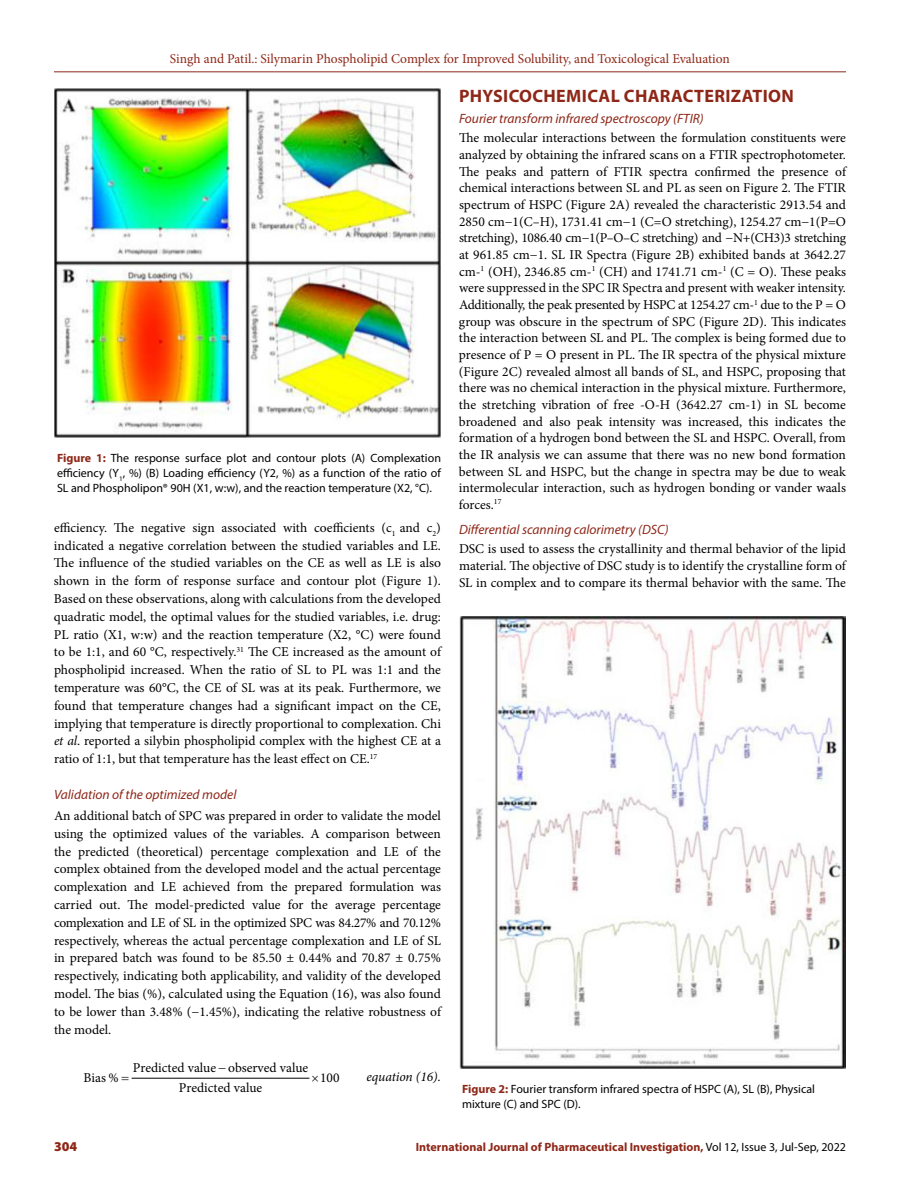
<style>
.page{position:relative;width:918px;height:1188px;background:#fff}
.page>*{position:absolute;margin:0;border:0;box-sizing:border-box;transform-origin:0 0}
.t1{font:700 18px "Myriad Pro";letter-spacing:.02em;color:#8e2718}
.t2{font:13.5px/17.9px "Minion Pro";color:#000;text-align:justify}
.t3{font:italic 13.5px "Myriad Pro";color:#8e2718}
.t4{font:13.5px "Minion Pro";letter-spacing:-.005em;color:#8e2718}
.t5{font:italic 13.5px "Minion Pro";letter-spacing:-.005em;color:#000}
.t6{font:900 13.5px "Myriad Pro";color:#8e2718}
.t7{font:12px/15px "Myriad Pro";color:#000;text-align:justify}
.t8{font:700 12px "Myriad Pro";color:#8e2718}
.s1{font-weight:700;color:#8e2718}
.s2{font-style:italic}
.s3{font-weight:400;color:#000}
</style>
<div class="page">
<hr style="left:54px;top:72px;width:792px;height:1px;background:#8e2718">
<hr style="left:132px;top:1078px;width:177px;height:1px;background:#000">
<img style="left:54px;top:88px;width:387px;height:350px">
<img style="left:459px;top:617px;width:387px;height:452px">
<p class="t4" style="left:170px;top:50px;width:562px">Singh and Patil.: Silymarin Phospholipid Complex for Improved Solubility, and Toxicological Evaluation</p>
<p class="t7" style="left:57px;top:450px;width:385px"><span class="s1">Figure 1:</span> The response surface plot and contour plots (A) Complexation efficiency (Y<sub>1</sub>, %) (B) Loading efficiency (Y2, %) as a function of the ratio of SL and Phospholipon® 90H (X1, w:w), and the reaction temperature (X2, °C).</p>
<p class="t2" style="left:54px;top:519px;width:389px">efficiency. The negative sign associated with coefficients (c<sub>1</sub> and c<sub>2</sub>) indicated a negative correlation between the studied variables and LE.<br>The influence of the studied variables on the CE as well as LE is also shown in the form of response surface and contour plot (Figure 1).<br>Based on these observations, along with calculations from the developed quadratic model, the optimal values for the studied variables, i.e. drug:<br>PL ratio (X1, w:w) and the reaction temperature (X2, °C) were found to be 1:1, and 60 °C, respectively.<sup>31</sup> The CE increased as the amount of phospholipid increased. When the ratio of SL to PL was 1:1 and the temperature was 60°C, the CE of SL was at its peak. Furthermore, we found that temperature changes had a significant impact on the CE, implying that temperature is directly proportional to complexation. Chi <span class="s2">et al</span>. reported a silybin phospholipid complex with the highest CE at a ratio of 1:1, but that temperature has the least effect on CE.<sup>17</sup></p>
<p class="t3" style="left:54px;top:786px;width:184px">Validation of the optimized model</p>
<p class="t2" style="left:54px;top:807px;width:389px">An additional batch of SPC was prepared in order to validate the model using the optimized values of the variables. A comparison between the predicted (theoretical) percentage complexation and LE of the complex obtained from the developed model and the actual percentage complexation and LE achieved from the prepared formulation was carried out. The model-predicted value for the average percentage complexation and LE of SL in the optimized SPC was 84.27% and 70.12% respectively, whereas the actual percentage complexation and LE of SL in prepared batch was found to be 85.50 ± 0.44% and 70.87 ± 0.75% respectively, indicating both applicability, and validity of the developed model. The bias (%), calculated using the Equation (16), was also found to be lower than 3.48% (−1.45%), indicating the relative robustness of the model.</p>
<p class="t2" style="left:133px;top:1059px;width:177px">Predicted value observed value</p>
<p class="t2" style="left:84px;top:1069px;width:37px">Bias %</p>
<p class="t2" style="left:320px;top:1069px;width:21px">100</p>
<p class="t2" style="left:179px;top:1079px;width:85px">Predicted value</p>
<p class="t5" style="left:367px;top:1068px;width:76px">equation (16).</p>
<h1 class="t1" style="left:459px;top:84px;width:336px">PHYSICOCHEMICAL CHARACTERIZATION</h1>
<p class="t3" style="left:459px;top:110px;width:246px">Fourier transform infrared spectroscopy (FTIR)</p>
<p class="t2" style="left:459px;top:130px;width:389px;line-height:16.6px">The molecular interactions between the formulation constituents were analyzed by obtaining the infrared scans on a FTIR spectrophotometer.<br>The peaks and pattern of FTIR spectra confirmed the presence of chemical interactions between SL and PL as seen on Figure 2. The FTIR spectrum of HSPC (Figure 2A) revealed the characteristic 2913.54 and 2850 cm−1(C–H), 1731.41 cm−1 (C=O stretching), 1254.27 cm−1(P=O stretching), 1086.40 cm−1(P–O–C stretching) and −N+(CH3)3 stretching at 961.85 cm−1. SL IR Spectra (Figure 2B) exhibited bands at 3642.27 cm-<sup>1</sup> (OH), 2346.85 cm-<sup>1</sup> (CH) and 1741.71 cm-<sup>1</sup> (C = O). These peaks were suppressed in the SPC IR Spectra and present with weaker intensity.<br>Additionally, the peak presented by HSPC at 1254.27 cm-<sup>1</sup> due to the P = O group was obscure in the spectrum of SPC (Figure 2D). This indicates the interaction between SL and PL. The complex is being formed due to presence of P = O present in PL. The IR spectra of the physical mixture (Figure 2C) revealed almost all bands of SL, and HSPC, proposing that there was no chemical interaction in the physical mixture. Furthermore, the stretching vibration of free -O-H (3642.27 cm-1) in SL become broadened and also peak intensity was increased, this indicates the formation of a hydrogen bond between the SL and HSPC. Overall, from the IR analysis we can assume that there was no new bond formation between SL and HSPC, but the change in spectra may be due to weak intermolecular interaction, such as hydrogen bonding or vander waals forces.<sup>17</sup></p>
<p class="t3" style="left:459px;top:521px;width:211px">Differential scanning calorimetry (DSC)</p>
<p class="t2" style="left:459px;top:541px;width:388px;line-height:16.6px">DSC is used to assess the crystallinity and thermal behavior of the lipid material. The objective of DSC study is to identify the crystalline form of SL in complex and to compare its thermal behavior with the same. The</p>
<p class="t7" style="left:462px;top:1081px;width:355px"><span class="s1">Figure 2:</span> Fourier transform infrared spectra of HSPC (A), SL (B), Physical mixture (C) and SPC (D).</p>
<p class="t6" style="left:54px;top:1137px;width:25px">304</p>
<p class="t8" style="left:416px;top:1139px;width:432px">International Journal of Pharmaceutical Investigation, <span class="s3">Vol 12, Issue 3, Jul-Sep, 2022</span></p>
</div>
